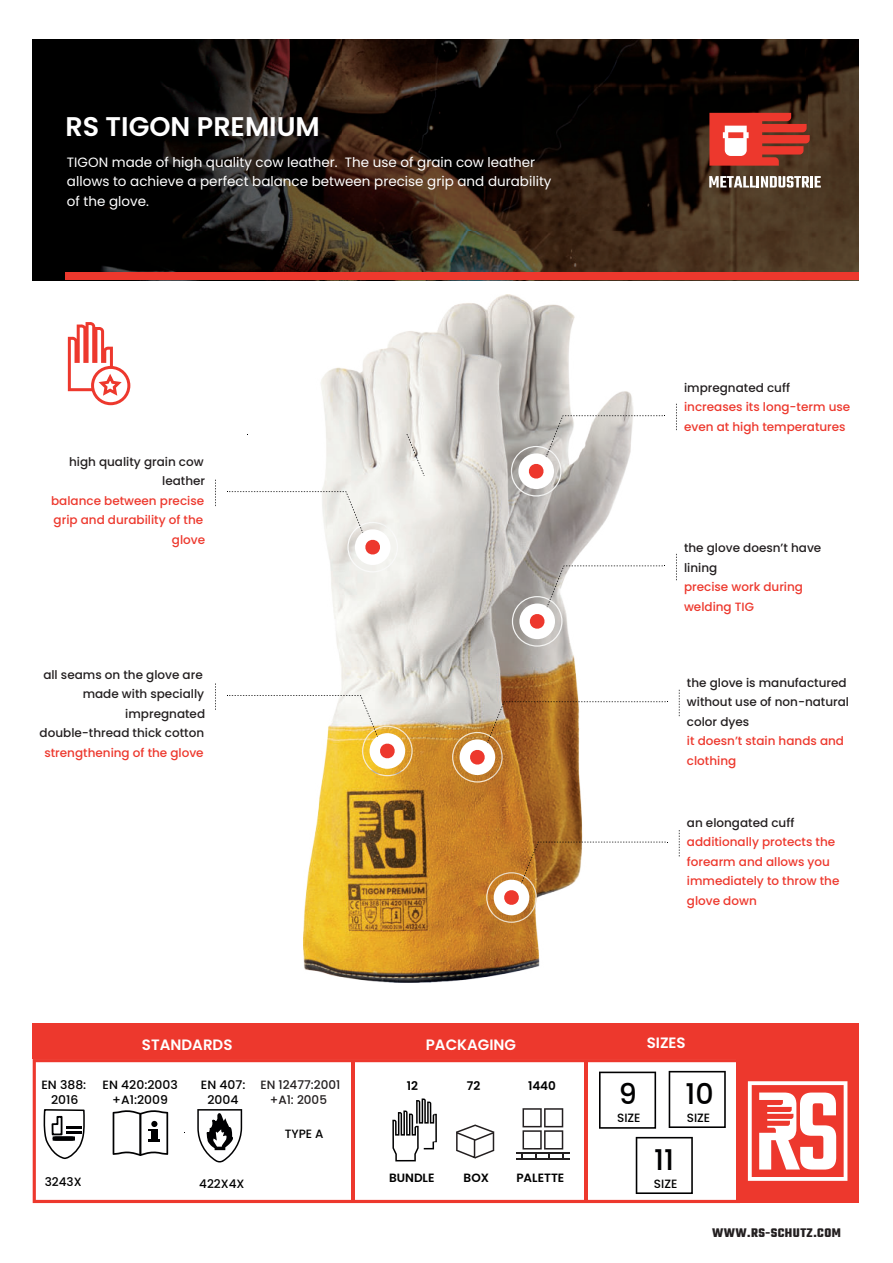
<style>
.page{position:relative;width:893px;height:1263px;background:#fff}
.page>*{position:absolute;margin:0;border:0;box-sizing:border-box;transform-origin:0 0}
.t1{font:500 28.5px "Poppins";color:#000001}
.t2{font:600 27px "Poppins";color:#fff}
.t3{font:600 15px "Poppins";color:#fff}
.t4{font:13.5px/19.5px "Poppins";color:#fff}
.t5{font:700 13.5px "Teko";letter-spacing:.035em;color:#231f20}
.t6{font:500 12px/19.5px "Poppins";color:#ed382d}
.t7{font:500 12px/19.5px "Poppins";color:#231f20}
.t8{font:500 12px/14.4px "Poppins";color:#000001;text-align:center}
.t9{font:600 12px "Poppins";color:#000001}
</style>
<div class="page">
<img style="left:304px;top:295px;width:329px;height:687px">
<img style="left:32px;top:39px;width:827px;height:241px">
<div style="left:65px;top:273px;width:794px;height:7px;background:#ed382d"></div>
<svg style="left:33px;top:1059px;width:703px;height:144px"></svg>
<hr style="left:352px;top:1060px;width:3px;height:141px;background:#ed382d">
<div style="left:33px;top:1023px;width:826px;height:36px;background:#ed382d"></div>
<svg style="left:392px;top:1098px;width:45px;height:63px"></svg>
<div style="left:736px;top:1059px;width:123px;height:144px;background:#ed382d"></div>
<svg style="left:748px;top:1081px;width:99px;height:100px"></svg>
<hr style="left:585px;top:1060px;width:3px;height:141px;background:#ed382d">
<svg style="left:709px;top:176px;width:112px;height:12px"></svg>
<svg style="left:709px;top:113px;width:101px;height:53px;background:#cd4d41"></svg>
<img style="left:511px;top:446px;width:50px;height:50px">
<div style="left:518px;top:453px;width:36px;height:36px;background:#fff;border-radius:50%"></div>
<svg style="left:528px;top:464px;width:16px;height:15px"></svg>
<svg style="left:676px;top:404px;width:1px;height:26px"></svg>
<svg style="left:546px;top:415px;width:119px;height:42px"></svg>
<img style="left:512px;top:596px;width:50px;height:51px">
<div style="left:519px;top:603px;width:36px;height:36px;background:#fff;border-radius:50%"></div>
<svg style="left:529px;top:614px;width:16px;height:15px"></svg>
<svg style="left:676px;top:554px;width:1px;height:26px"></svg>
<svg style="left:547px;top:565px;width:118px;height:42px"></svg>
<img style="left:452px;top:732px;width:51px;height:50px">
<div style="left:460px;top:739px;width:35px;height:36px;background:#fff;border-radius:50%"></div>
<svg style="left:470px;top:750px;width:15px;height:15px"></svg>
<svg style="left:679px;top:690px;width:1px;height:26px"></svg>
<svg style="left:487px;top:701px;width:181px;height:42px"></svg>
<img style="left:486px;top:872px;width:51px;height:51px">
<div style="left:494px;top:880px;width:35px;height:35px;background:#fff;border-radius:50%"></div>
<svg style="left:504px;top:890px;width:15px;height:15px"></svg>
<svg style="left:679px;top:830px;width:1px;height:26px"></svg>
<svg style="left:521px;top:842px;width:147px;height:41px"></svg>
<img style="left:362px;top:726px;width:51px;height:50px">
<div style="left:370px;top:733px;width:35px;height:36px;background:#fff;border-radius:50%"></div>
<svg style="left:380px;top:743px;width:15px;height:16px"></svg>
<svg style="left:215px;top:683px;width:1px;height:27px"></svg>
<svg style="left:227px;top:695px;width:151px;height:42px"></svg>
<img style="left:347px;top:522px;width:51px;height:50px">
<div style="left:355px;top:529px;width:35px;height:36px;background:#fff;border-radius:50%"></div>
<svg style="left:365px;top:539px;width:15px;height:16px"></svg>
<svg style="left:215px;top:480px;width:1px;height:26px"></svg>
<svg style="left:227px;top:491px;width:136px;height:42px"></svg>
<svg style="left:68px;top:322px;width:62px;height:83px"></svg>
<hr style="left:516px;top:1152px;width:54px;height:1px;background:#231f20">
<hr style="left:516px;top:1158px;width:54px;height:2px;background:#231f20">
<svg style="left:521px;top:1108px;width:43px;height:50px"></svg>
<svg style="left:456px;top:1124px;width:38px;height:34px"></svg>
<svg style="left:599px;top:1071px;width:57px;height:58px"></svg>
<svg style="left:669px;top:1071px;width:57px;height:57px"></svg>
<svg style="left:636px;top:1137px;width:57px;height:57px"></svg>
<svg style="left:407px;top:434px;width:18px;height:42px"></svg>
<svg style="left:197px;top:1109px;width:45px;height:53px"></svg>
<svg style="left:43px;top:1059px;width:42px;height:101px"></svg>
<svg style="left:113px;top:1110px;width:55px;height:46px"></svg>
<h2 class="t2" style="left:65px;top:111px;width:256px">RS TIGON PREMIUM</h2>
<p class="t4" style="left:67px;top:154px;width:486px">TIGON made of high quality cow leather. The use of grain cow leather allows to achieve a perfect balance between precise grip and durability of the glove.</p>
<p class="t7" style="left:69px;top:453px;width:138px;text-align:right">high quality grain cow leather</p>
<p class="t6" style="left:51px;top:492px;width:155px;text-align:right">balance between precise grip and durability of the glove</p>
<p class="t7" style="left:40px;top:666px;width:167px;text-align:right">all seams on the glove are made with specially impregnated double-thread thick cotton</p>
<p class="t6" style="left:44px;top:744px;width:161px">strengthening of the glove</p>
<p class="t7" style="left:684px;top:379px;width:107px">impregnated cuff</p>
<p class="t6" style="left:684px;top:398px;width:168px">increases its long-term use even at high temperatures</p>
<p class="t7" style="left:684px;top:539px;width:139px">the glove doesn’t have lining</p>
<p class="t6" style="left:684px;top:578px;width:121px">precise work during welding TIG</p>
<p class="t7" style="left:687px;top:674px;width:164px">the glove is manufactured without use of non-natural color dyes</p>
<p class="t6" style="left:687px;top:732px;width:159px">it doesn’t stain hands and clothing</p>
<p class="t7" style="left:687px;top:814px;width:109px">an elongated cuff</p>
<p class="t6" style="left:687px;top:834px;width:154px">additionally protects the forearm and allows you immediately to throw the glove down</p>
<p class="t3" style="left:142px;top:1035px;width:92px">STANDARDS</p>
<p class="t3" style="left:426px;top:1036px;width:92px">PACKAGING</p>
<p class="t3" style="left:647px;top:1034px;width:41px">SIZES</p>
<p class="t8" style="left:41px;top:1079px;width:46px">EN 388:<br>2016</p>
<p class="t8" style="left:103px;top:1079px;width:77px">EN 420:2003 +A1:2009</p>
<p class="t7" style="left:260px;top:1079px;width:81px;line-height:14.4px;text-align:center">EN 12477:2001 +A1: 2005</p>
<p class="t8" style="left:285px;top:1128px;width:40px">TYPE A</p>
<p class="t8" style="left:201px;top:1079px;width:46px">EN 407:<br>2004</p>
<p class="t9" style="left:407px;top:1079px;width:13px">12</p>
<p class="t9" style="left:467px;top:1079px;width:15px">72</p>
<p class="t9" style="left:528px;top:1079px;width:29px">1440</p>
<h1 class="t1" style="left:619px;top:1082px;width:20px">9</h1>
<p class="t8" style="left:617px;top:1112px;width:25px">SIZE</p>
<h1 class="t1" style="left:686px;top:1082px;width:30px">10</h1>
<p class="t8" style="left:687px;top:1111px;width:25px">SIZE</p>
<h1 class="t1" style="left:654px;top:1148px;width:21px">11</h1>
<p class="t8" style="left:45px;top:1176px;width:38px">3243X</p>
<p class="t8" style="left:199px;top:1177px;width:47px">422X4X</p>
<p class="t9" style="left:389px;top:1171px;width:47px">BUNDLE</p>
<p class="t9" style="left:464px;top:1171px;width:27px">BOX</p>
<p class="t9" style="left:516px;top:1171px;width:50px">PALETTE</p>
<p class="t8" style="left:654px;top:1177px;width:25px">SIZE</p>
<p class="t5" style="left:712px;top:1225px;width:130px">WWW.RS-SCHUTZ.COM</p>
</div>
